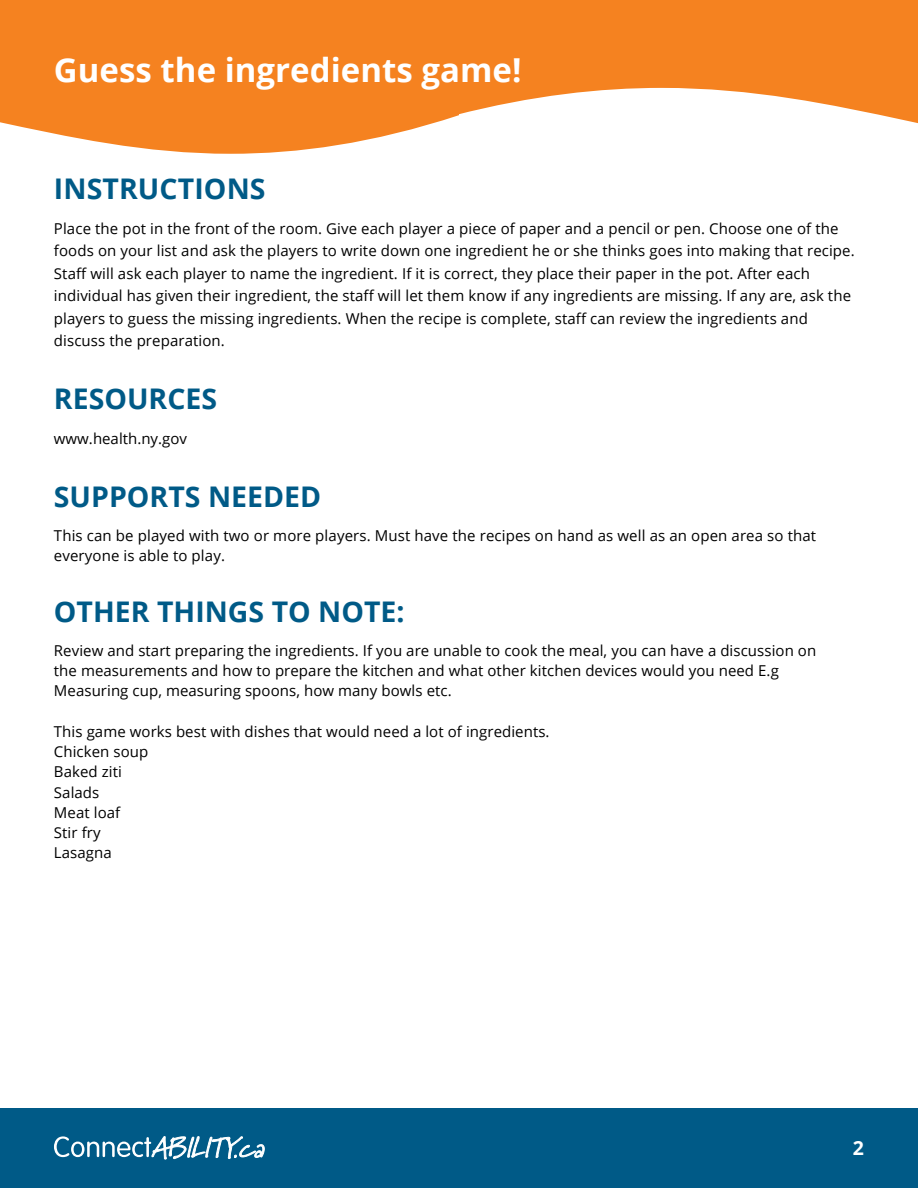
<style>
.page{position:relative;width:918px;height:1188px;background:#fff}
.page>*{position:absolute;margin:0;border:0;box-sizing:border-box;transform-origin:0 0}
.t1{font:700 33px "Open Sans";color:#fff}
.t2{font:700 28.5px "Open Sans";color:#005a87}
.t3{font:700 19.5px "Open Sans";color:#fff}
.t4{font:15px/20.2px "Open Sans";letter-spacing:.005em;color:#000}
</style>
<div class="page">
<svg style="left:0;top:0;width:455px;height:154px;background:#f58b31"></svg>
<svg style="left:455px;top:0;width:463px;height:123px;fill:#f58220"></svg>
<div style="left:0;top:1108px;width:918px;height:80px;background:#005a87"></div>
<svg style="left:54px;top:1136px;width:210px;height:24px"></svg>
<h1 class="t1" style="left:54px;top:47px;width:469px">Guess the ingredients game!</h1>
<h2 class="t2" style="left:54px;top:168px;width:213px">INSTRUCTIONS</h2>
<p class="t4" style="left:54px;top:217px;width:802px;line-height:22.5px">Place the pot in the front of the room. Give each player a piece of paper and a pencil or pen. Choose one of the foods on your list and ask the players to write down one ingredient he or she thinks goes into making that recipe.<br>Staff will ask each player to name the ingredient. If it is correct, they place their paper in the pot. After each individual has given their ingredient, the staff will let them know if any ingredients are missing. If any are, ask the players to guess the missing ingredients. When the recipe is complete, staff can review the ingredients and discuss the preparation.</p>
<h2 class="t2" style="left:54px;top:379px;width:165px">RESOURCES</h2>
<p class="t4" style="left:54px;top:428px;width:134px">www.health.ny.gov</p>
<h2 class="t2" style="left:54px;top:476px;width:269px">SUPPORTS NEEDED</h2>
<p class="t4" style="left:54px;top:525px;width:764px">This can be played with two or more players. Must have the recipes on hand as well as an open area so that everyone is able to play.</p>
<h2 class="t2" style="left:54px;top:591px;width:352px">OTHER THINGS TO NOTE:</h2>
<p class="t4" style="left:54px;top:640px;width:764px">Review and start preparing the ingredients. If you are unable to cook the meal, you can have a discussion on the measurements and how to prepare the kitchen and what other kitchen devices would you need E.g<br>Measuring cup, measuring spoons, how many bowls etc.</p>
<p class="t4" style="left:54px;top:721px;width:497px">This game works best with dishes that would need a lot of ingredients.<br>Chicken soup<br>Baked ziti<br>Salads<br>Meat loaf<br>Stir fry<br>Lasagna</p>
<h3 class="t3" style="left:853px;top:1134px;width:13px">2</h3>
</div>
